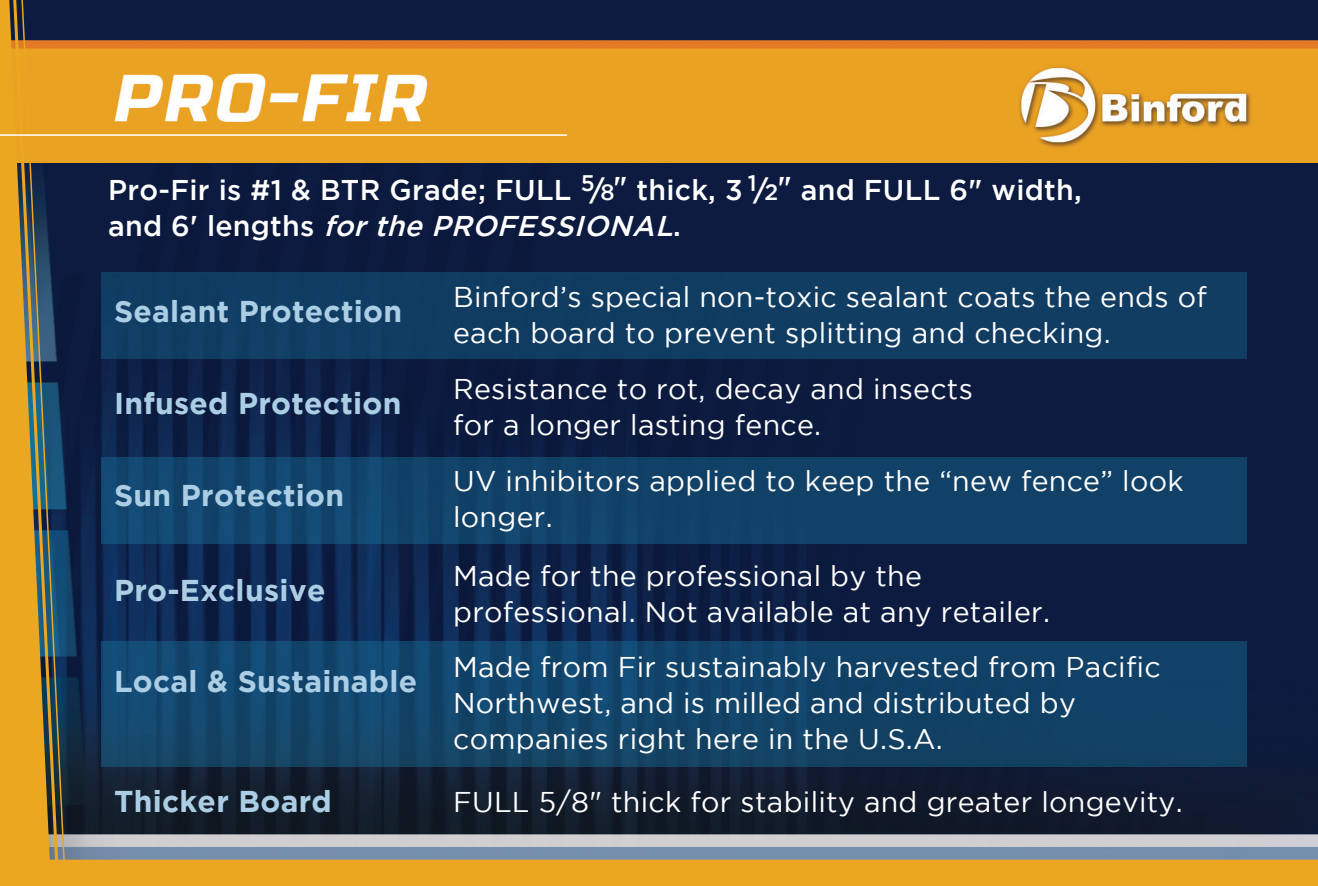
<style>
.page{position:relative;width:1318px;height:886px;background:#fff}
.page>*{position:absolute;margin:0;border:0;box-sizing:border-box;transform-origin:0 0}
.t1{font:700 30px "Gotham";letter-spacing:.01em;color:#accee5}
.t2{font:28.5px/36px "Gotham";letter-spacing:.01em;color:#fff}
.t3{font:500 28.5px/36px "Gotham";letter-spacing:.01em;color:#fff}
.s1{font-size:22.5px}
.s2{font-style:italic}
</style>
<div class="page">
<img style="left:67px;top:0;width:1251px;height:886px">
<div style="left:102px;top:272px;width:1145px;height:86px;background:#113d63"></div>
<div style="left:102px;top:457px;width:1145px;height:86px;background:linear-gradient(to right,#12476f,#113f64)"></div>
<div style="left:102px;top:641px;width:1145px;height:126px;background:linear-gradient(to bottom,#11456f,#144364)"></div>
<svg style="left:0;top:0;width:67px;height:886px;background:#9b7e38"></svg>
<hr style="left:0;top:134px;width:567px;height:2px;background:#fff">
<p class="t3" style="left:108px;top:171px;width:975px">Pro-Fir is #1 &amp; BTR Grade; FULL <sup>5</sup>/<span class="s1">8</span>" thick, 3 <sup>1</sup>/<span class="s1">2</span>" and FULL 6" width, a n d 6 ' l e n g t h s <span class="s2">forthe PROFESSIONAL</span>.</p>
<p class="t1" style="left:114px;top:294px;width:290px">Sealant Protection</p>
<p class="t1" style="left:114px;top:386px;width:289px">Infused Protection</p>
<p class="t1" style="left:114px;top:478px;width:232px">Sun Protection</p>
<p class="t1" style="left:114px;top:573px;width:213px">Pro-Exclusive</p>
<p class="t1" style="left:114px;top:664px;width:305px">Local &amp; Sustainable</p>
<p class="t2" style="left:453px;top:278px;width:755px">Binford’s special non-toxic sealant coats the ends of each board to prevent splitting and checking.</p>
<p class="t2" style="left:453px;top:370px;width:521px">Resistance to rot, decay and insects for a longer lasting fence.</p>
<p class="t2" style="left:453px;top:462px;width:732px">UV inhibitors applied to keep the “new fence” look longer.</p>
<p class="t2" style="left:453px;top:557px;width:598px">Made for the professional by the professional. Not available at any retailer.</p>
<p class="t2" style="left:453px;top:648px;width:709px">Made from Fir sustainably harvested from Pacific<br>Northwest, and is milled and distributed by companies right here in the U.S.A.</p>
<p class="t1" style="left:114px;top:784px;width:219px">Thicker Board</p>
<p class="t2" style="left:453px;top:784px;width:731px">FULL 5/8" thick for stability and greater longevity.</p>
</div>
